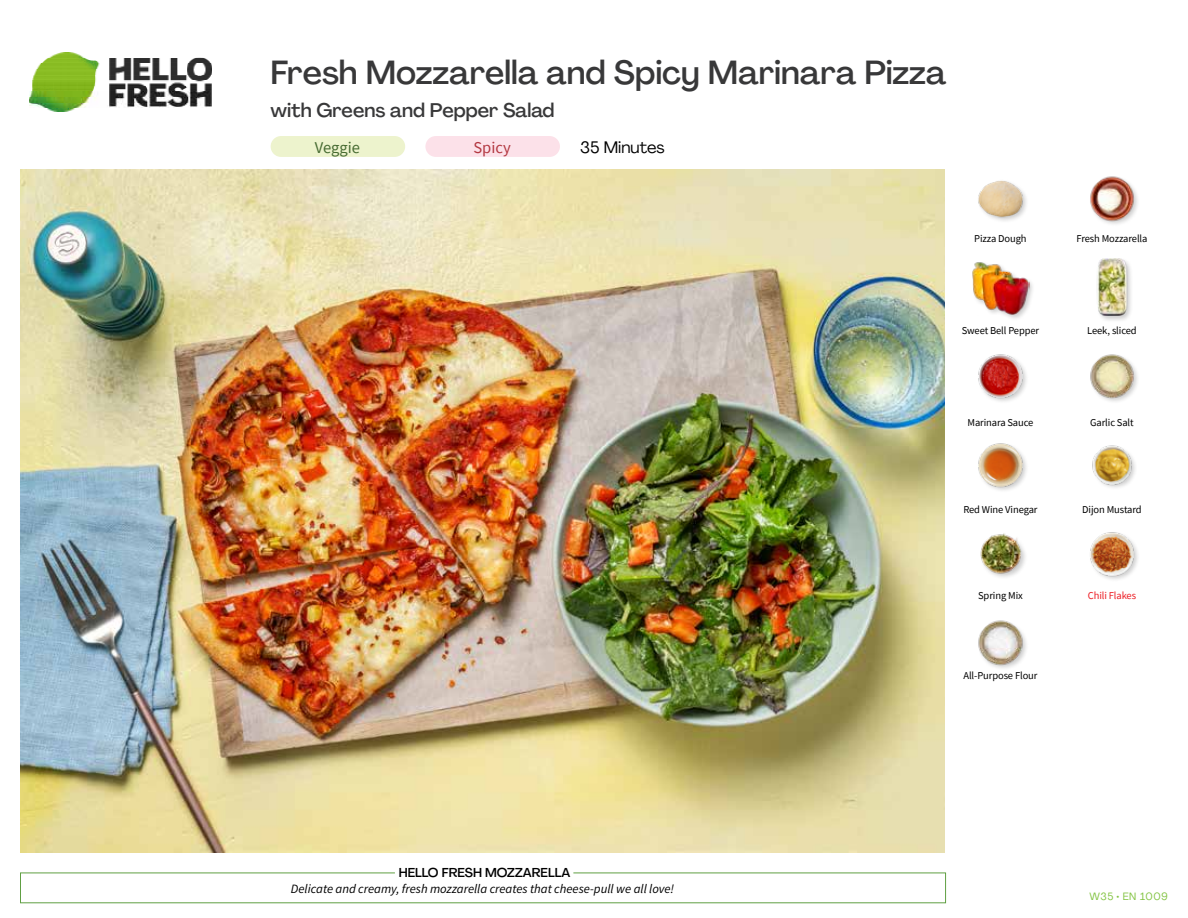
<style>
.page{position:relative;width:1188px;height:918px;background:#fff}
.page>*{position:absolute;margin:0;border:0;box-sizing:border-box;transform-origin:0 0}
.t1{font:500 33px "Agrandir";color:#383839}
.t2{font:500 19.5px "Agrandir";color:#383839}
.t3{font:16.5px "Agrandir";color:#000}
.t4{font:16.5px "Source Sans Pro";color:#476b32}
.t5{font:16.5px "Source Sans Pro";color:#b33841}
.t6{font:italic 12.75px "Source Sans Pro";color:#000}
.t7{font:500 12.75px "Agrandir";color:#000}
.t8{font:10.5px "Source Sans Pro";letter-spacing:-.01em;color:#000}
.t9{font:10.5px "Source Sans Pro";letter-spacing:-.01em;color:#ed1d24}
.t10{font:10.5px "Agrandir";letter-spacing:.05em;color:#82c341}
</style>
<div class="page">
<img style="left:30px;top:53px;width:181px;height:59px">
<div style="left:20px;top:873px;width:926px;height:30px;border:1px solid #609f43"></div>
<div style="left:395px;top:865px;width:178px;height:15px;background:#fff"></div>
<img style="left:21px;top:170px;width:924px;height:682px">
<div style="left:271px;top:136px;width:134px;height:21px;background:#edf3cd;border-radius:10px"></div>
<div style="left:425px;top:136px;width:135px;height:21px;background:#fce1e9;border-radius:10px"></div>
<img style="left:978px;top:620px;width:48px;height:48px">
<img style="left:1090px;top:532px;width:48px;height:48px">
<img style="left:980px;top:533px;width:45px;height:44px">
<img style="left:1092px;top:445px;width:43px;height:43px">
<img style="left:978px;top:443px;width:49px;height:48px">
<img style="left:1090px;top:354px;width:48px;height:48px">
<img style="left:978px;top:354px;width:49px;height:48px">
<div style="left:1096px;top:257px;width:38px;height:66px;background:#000;opacity:.2"></div>
<img style="left:1096px;top:259px;width:38px;height:57px">
<div style="left:972px;top:261px;width:63px;height:61px;background:#000;opacity:.2"></div>
<img style="left:972px;top:261px;width:57px;height:55px">
<img style="left:1090px;top:176px;width:48px;height:48px">
<img style="left:978px;top:180px;width:49px;height:41px">
<h1 class="t1" style="left:271px;top:52px;width:677px">Fresh Mozzarella and Spicy Marinara Pizza</h1>
<h2 class="t2" style="left:271px;top:98px;width:285px">with Greens and Pepper Salad</h2>
<h3 class="t4" style="left:315px;top:137px;width:47px">Veggie</h3>
<h3 class="t5" style="left:473px;top:137px;width:39px">Spicy</h3>
<h3 class="t3" style="left:580px;top:137px;width:86px">35 Minutes</h3>
<p class="t8" style="left:974px;top:231px;width:54px">Pizza Dough</p>
<p class="t8" style="left:962px;top:324px;width:79px">Sweet Bell Pepper</p>
<p class="t8" style="left:968px;top:416px;width:67px">Marinara Sauce</p>
<p class="t8" style="left:963px;top:503px;width:76px">Red Wine Vinegar</p>
<p class="t8" style="left:978px;top:589px;width:46px">Spring Mix</p>
<p class="t8" style="left:963px;top:669px;width:76px">All-Purpose Flour</p>
<p class="t8" style="left:1077px;top:231px;width:72px">Fresh Mozzarella</p>
<p class="t8" style="left:1087px;top:324px;width:51px">Leek, sliced</p>
<p class="t8" style="left:1090px;top:416px;width:45px">Garlic Salt</p>
<p class="t8" style="left:1082px;top:503px;width:61px">Dijon Mustard</p>
<p class="t9" style="left:1088px;top:589px;width:50px">Chili Flakes</p>
<p class="t7" style="left:399px;top:864px;width:173px">HELLO FRESH MOZZARELLA</p>
<p class="t6" style="left:291px;top:881px;width:385px">Delicate and creamy, fresh mozzarella creates that cheese-pull we all love!</p>
<p class="t10" style="left:1090px;top:890px;width:80px">W35 • EN 1009</p>
</div>
